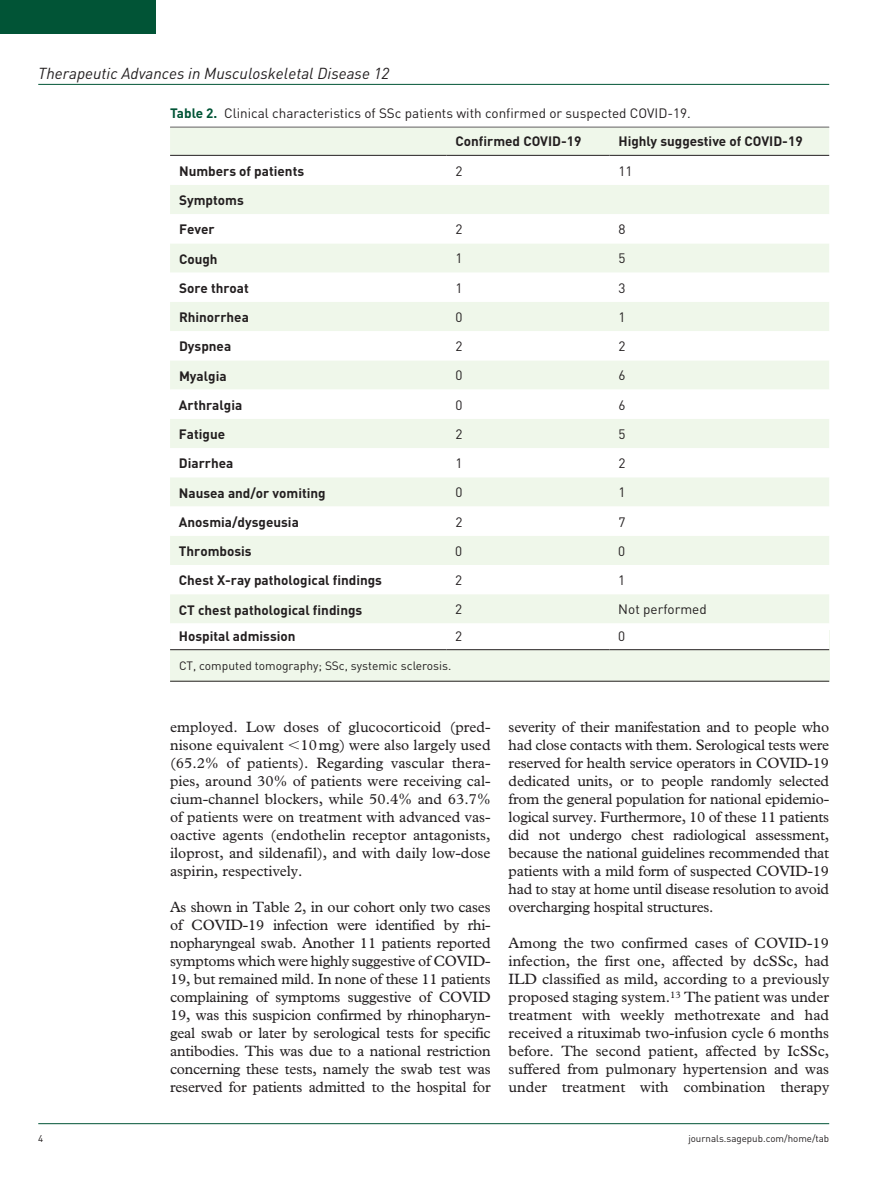
<style>
.page{position:relative;width:893px;height:1191px;background:#fff}
.page>*{position:absolute;margin:0;border:0;box-sizing:border-box;transform-origin:0 0}
.t1{font:italic 15.75px "DIN";color:#231f20}
.t2{font:15px/18px "Plantin Std";letter-spacing:-.01em;color:#231f20;text-align:justify}
.t3{font:700 13.5px/29.2px "DIN";color:#231f20}
.t4{font:13.5px/28.5px "DIN";color:#231f20}
.t5{font:12px "DIN";color:#231f20}
.t6{font:9.75px "DIN";color:#231f20}
.s1{font-weight:700;color:#015436}
.s2{font-weight:700}
</style>
<div class="page">
<hr style="left:38px;top:84px;width:791px;height:1px;background:#015436">
<hr style="left:38px;top:1123px;width:791px;height:1px;background:#015436">
<div style="left:0;top:0;width:155px;height:34px;background:#015436"></div>
<div style="left:170px;top:630px;width:659px;height:51px;background:#eff7ea"></div>
<hr style="left:170px;top:127px;width:659px;height:1px;background:#231f20">
<hr style="left:170px;top:681px;width:659px;height:1px;background:#231f20">
<div style="left:170px;top:128px;width:659px;height:27px;background:#eff7ea"></div>
<svg style="left:170px;top:185px;width:659px;height:464px"></svg>
<hr style="left:170px;top:155px;width:276px;height:1px;background:#231f20">
<hr style="left:446px;top:155px;width:163px;height:1px;background:#231f20">
<hr style="left:609px;top:155px;width:220px;height:1px;background:#231f20">
<hr style="left:170px;top:649px;width:276px;height:1px;background:#231f20">
<hr style="left:446px;top:649px;width:163px;height:1px;background:#231f20">
<hr style="left:609px;top:649px;width:220px;height:1px;background:#231f20">
<p class="t1" style="left:38px;top:63px;width:353px">Therapeutic Advances in Musculoskeletal Disease 12</p>
<p class="t4" style="left:455px;top:98px;width:237px;text-indent:-285px"><span class="s1">Table 2.</span> Clinical characteristics of SSc patients with confirmed or suspected COVID-19.<br><span class="s2">Confirmed COVID-19</span></p>
<p class="t3" style="left:618px;top:126px;width:186px">Highly suggestive of COVID-19</p>
<p class="t3" style="left:179px;top:156px;width:127px">Numbers of patients</p>
<p class="t4" style="left:455px;top:156px;width:9px">2</p>
<p class="t4" style="left:618px;top:156px;width:16px">11</p>
<p class="t3" style="left:179px;top:185px;width:66px">Symptoms<br>Fever</p>
<p class="t4" style="left:455px;top:215px;width:9px">2</p>
<p class="t4" style="left:618px;top:215px;width:9px">8</p>
<p class="t3" style="left:179px;top:243px;width:40px">Cough</p>
<p class="t4" style="left:455px;top:244px;width:9px">1</p>
<p class="t4" style="left:618px;top:244px;width:9px">5</p>
<p class="t3" style="left:179px;top:273px;width:71px">Sore throat</p>
<p class="t4" style="left:455px;top:273px;width:9px">1</p>
<p class="t4" style="left:618px;top:273px;width:9px">3</p>
<p class="t3" style="left:179px;top:302px;width:71px">Rhinorrhea</p>
<p class="t4" style="left:455px;top:302px;width:9px">0</p>
<p class="t4" style="left:618px;top:302px;width:9px">1</p>
<p class="t3" style="left:179px;top:331px;width:54px">Dyspnea</p>
<p class="t4" style="left:455px;top:332px;width:9px">2</p>
<p class="t4" style="left:618px;top:332px;width:9px">2</p>
<p class="t3" style="left:179px;top:360px;width:49px">Myalgia</p>
<p class="t4" style="left:455px;top:361px;width:9px">0</p>
<p class="t4" style="left:618px;top:361px;width:9px">6</p>
<p class="t3" style="left:179px;top:390px;width:65px">Arthralgia</p>
<p class="t4" style="left:455px;top:390px;width:9px">0</p>
<p class="t4" style="left:618px;top:390px;width:9px">6</p>
<p class="t3" style="left:179px;top:419px;width:48px">Fatigue</p>
<p class="t4" style="left:455px;top:419px;width:9px">2</p>
<p class="t4" style="left:618px;top:419px;width:9px">5</p>
<p class="t3" style="left:179px;top:448px;width:56px">Diarrhea</p>
<p class="t4" style="left:455px;top:449px;width:9px">1</p>
<p class="t4" style="left:618px;top:449px;width:9px">2</p>
<p class="t3" style="left:179px;top:477px;width:148px">Nausea and/or vomiting</p>
<p class="t4" style="left:455px;top:478px;width:9px">0</p>
<p class="t4" style="left:618px;top:478px;width:9px">1</p>
<p class="t3" style="left:179px;top:507px;width:121px">Anosmia/dysgeusia</p>
<p class="t4" style="left:455px;top:507px;width:9px">2</p>
<p class="t4" style="left:618px;top:507px;width:9px">7</p>
<p class="t3" style="left:179px;top:536px;width:74px">Thrombosis</p>
<p class="t4" style="left:455px;top:536px;width:9px">0</p>
<p class="t4" style="left:618px;top:536px;width:9px">0</p>
<p class="t3" style="left:179px;top:565px;width:205px">Chest X-ray pathological findings</p>
<p class="t4" style="left:455px;top:565px;width:9px">2</p>
<p class="t4" style="left:618px;top:565px;width:9px">1</p>
<p class="t3" style="left:179px;top:594px;width:185px">CT chest pathological findings</p>
<p class="t4" style="left:455px;top:595px;width:9px">2</p>
<p class="t4" style="left:618px;top:595px;width:90px">Not performed</p>
<p class="t3" style="left:179px;top:620px;width:118px">Hospital admission</p>
<p class="t4" style="left:455px;top:621px;width:9px">2</p>
<p class="t4" style="left:618px;top:621px;width:9px">0</p>
<p class="t5" style="left:179px;top:658px;width:274px">CT, computed tomography; SSc, systemic sclerosis.</p>
<p class="t2" style="left:170px;top:718px;width:322px">employed. Low doses of glucocorticoid (pred&shy;nisone equivalent 10mg) were also largely used (65.2% of patients). Regarding vascular thera&shy;pies, around 30% of patients were receiving cal&shy;cium-channel blockers, while 50.4% and 63.7% of patients were on treatment with advanced vas&shy;oactive agents (endothelin receptor antagonists, iloprost, and sildenafil), and with daily low-dose aspirin, respectively.</p>
<p class="t2" style="left:170px;top:898px;width:322px">As shown in Table 2, in our cohort only two cases of COVID-19 infection were identified by rhi&shy;nopharyngeal swab. Another 11 patients reported symptoms which were highly suggestive of COVID-19, but remained mild. In none of these 11 patients complaining of symptoms suggestive of COVID 19, was this suspicion confirmed by rhinopharyn&shy;geal swab or later by serological tests for specific antibodies. This was due to a national restriction concerning these tests, namely the swab test was reserved for patients admitted to the hospital for</p>
<p class="t2" style="left:509px;top:718px;width:322px">severity of their manifestation and to people who had close contacts with them. Serological tests were reserved for health service operators in COVID-19 dedicated units, or to people randomly selected from the general population for national epidemio&shy;logical survey. Furthermore, 10 of these 11 patients did not undergo chest radiological assessment, because the national guidelines recommended that patients with a mild form of suspected COVID-19 had to stay at home until disease resolution to avoid overcharging hospital structures.</p>
<p class="t2" style="left:509px;top:934px;width:322px">Among the two confirmed cases of COVID-19 infection, the first one, affected by dcSSc, had ILD classified as mild, according to a previously proposed staging system.<sup>13</sup> The patient was under treatment with weekly methotrexate and had received a rituximab two-infusion cycle 6 months before. The second patient, affected by IcSSc, suffered from pulmonary hypertension and was under treatment with combination therapy</p>
<p class="t6" style="left:38px;top:1132px;width:7px">4</p>
<p class="t6" style="left:688px;top:1132px;width:142px">journals.sagepub.com/home/tab</p>
</div>
